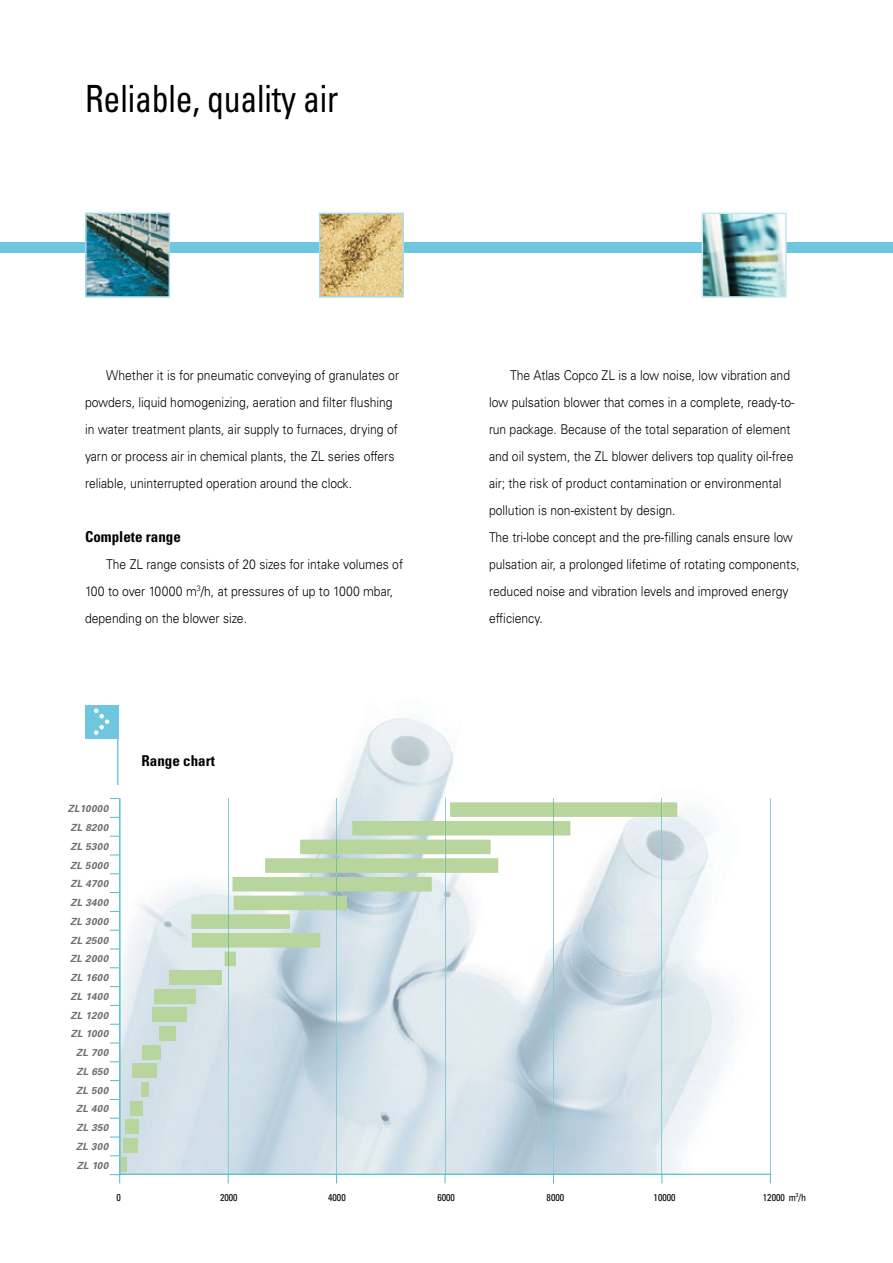
<style>
.page{position:relative;width:893px;height:1263px;background:#fff}
.page>*{position:absolute;margin:0;border:0;box-sizing:border-box;transform-origin:0 0}
.t1{font:condensed 37.5px "Univers LT Std";letter-spacing:-.005em;color:#000;scale:.9 1}
.t2{font:700 condensed 15px "Univers LT Std";color:#000}
.t3{font:300 13.5px/27px "Univers LT Std";color:#000;scale:.9 1}
.t4{font:italic 700 9.9px/18.8px "Univers LT Std";letter-spacing:.025em;color:#6d6e71;text-align:right}
.t5{font:condensed 9.9px "Univers LT Std";color:#000}
</style>
<div class="page">
<img style="left:339px;top:718px;width:433px;height:457px">
<div style="left:0;top:242px;width:893px;height:11px;background:#6fc7df"></div>
<div style="left:85px;top:705px;width:33px;height:33px;background:#6fc7df"></div>
<svg style="left:94px;top:708px;width:15px;height:27px"></svg>
<img style="left:88px;top:216px;width:79px;height:79px">
<div style="left:85px;top:213px;width:85px;height:85px;border:2px solid #a9dbe9"></div>
<img style="left:322px;top:216px;width:79px;height:79px">
<div style="left:319px;top:213px;width:85px;height:85px;border:2px solid #a9dbe9"></div>
<img style="left:705px;top:216px;width:79px;height:79px">
<div style="left:702px;top:213px;width:85px;height:85px;border:2px solid #c4e6ef"></div>
<hr style="left:117px;top:705px;width:1px;height:80px;background:#6fc7df">
<svg style="left:119px;top:798px;width:652px;height:377px"></svg>
<svg style="left:110px;top:1174px;width:10px;height:9px"></svg>
<svg style="left:191px;top:802px;width:486px;height:164px"></svg>
<div style="left:169px;top:970px;width:53px;height:15px;background:#b7d59d"></div>
<div style="left:154px;top:989px;width:42px;height:14px;background:#b7d59d"></div>
<div style="left:152px;top:1008px;width:34px;height:14px;background:#b7d59d"></div>
<div style="left:159px;top:1026px;width:16px;height:15px;background:#b7d59d"></div>
<div style="left:142px;top:1045px;width:18px;height:14px;background:#b7d59d"></div>
<div style="left:132px;top:1064px;width:25px;height:14px;background:#b7d59d"></div>
<div style="left:141px;top:1082px;width:7px;height:15px;background:#b7d59d"></div>
<div style="left:130px;top:1101px;width:12px;height:14px;background:#b7d59d"></div>
<div style="left:125px;top:1120px;width:14px;height:14px;background:#b7d59d"></div>
<div style="left:123px;top:1138px;width:14px;height:15px;background:#b7d59d"></div>
<div style="left:121px;top:1157px;width:5px;height:14px;background:#b7d59d"></div>
<h1 class="t1" style="left:85px;top:75px;width:283px">Reliable, quality air</h1>
<p class="t3" style="left:85px;top:361px;width:350px;text-indent:21px">Whether it is for pneumatic conveying of granulates or powders, liquid homogenizing, aeration and filter flushing in water treatment plants, air supply to furnaces, drying of yarn or process air in chemical plants, the ZL series offers reliable, uninterrupted operation around the clock.</p>
<p class="t2" style="left:85px;top:527px;width:97px">Complete range</p>
<p class="t3" style="left:85px;top:550px;width:355px;text-indent:21px">The ZL range consists of 20 sizes for intake volumes of<br>100 to over 10000 m<sup>3</sup>/h, at pressures of up to 1000 mbar, depending on the blower size.</p>
<p class="t4" style="left:68px;top:800px;width:42px">ZL10000<br>ZL 8200<br>ZL 5300<br>ZL 5000<br>ZL 4700<br>ZL 3400<br>ZL 3000<br>ZL 2500<br>ZL 2000<br>ZL 1600<br>ZL 1400<br>ZL 1200<br>ZL 1000<br>ZL 700<br>ZL 650<br>ZL 500<br>ZL 400<br>ZL 350<br>ZL 300<br>ZL 100</p>
<p class="t2" style="left:142px;top:752px;width:75px">Range chart</p>
<p class="t3" style="left:489px;top:361px;width:347px;text-indent:21px">The Atlas Copco ZL is a low noise, low vibration and low pulsation blower that comes in a complete, ready-to&shy;run package. Because of the total separation of element and oil system, the ZL blower delivers top quality oil-free air; the risk of product contamination or environmental pollution is non-existent by design.<br>The tri-lobe concept and the pre-filling canals ensure low pulsation air, a prolonged lifetime of rotating components, reduced noise and vibration levels and improved energy efficiency.</p>
<p class="t5" style="left:116px;top:1191px;width:6px">0</p>
<p class="t5" style="left:220px;top:1191px;width:19px">2000</p>
<p class="t5" style="left:328px;top:1191px;width:19px">4000</p>
<p class="t5" style="left:437px;top:1191px;width:19px">6000</p>
<p class="t5" style="left:547px;top:1191px;width:19px">8000</p>
<p class="t5" style="left:654px;top:1191px;width:23px">10000</p>
<p class="t5" style="left:763px;top:1191px;width:45px">12000 m<sup>3</sup>/h</p>
</div>
